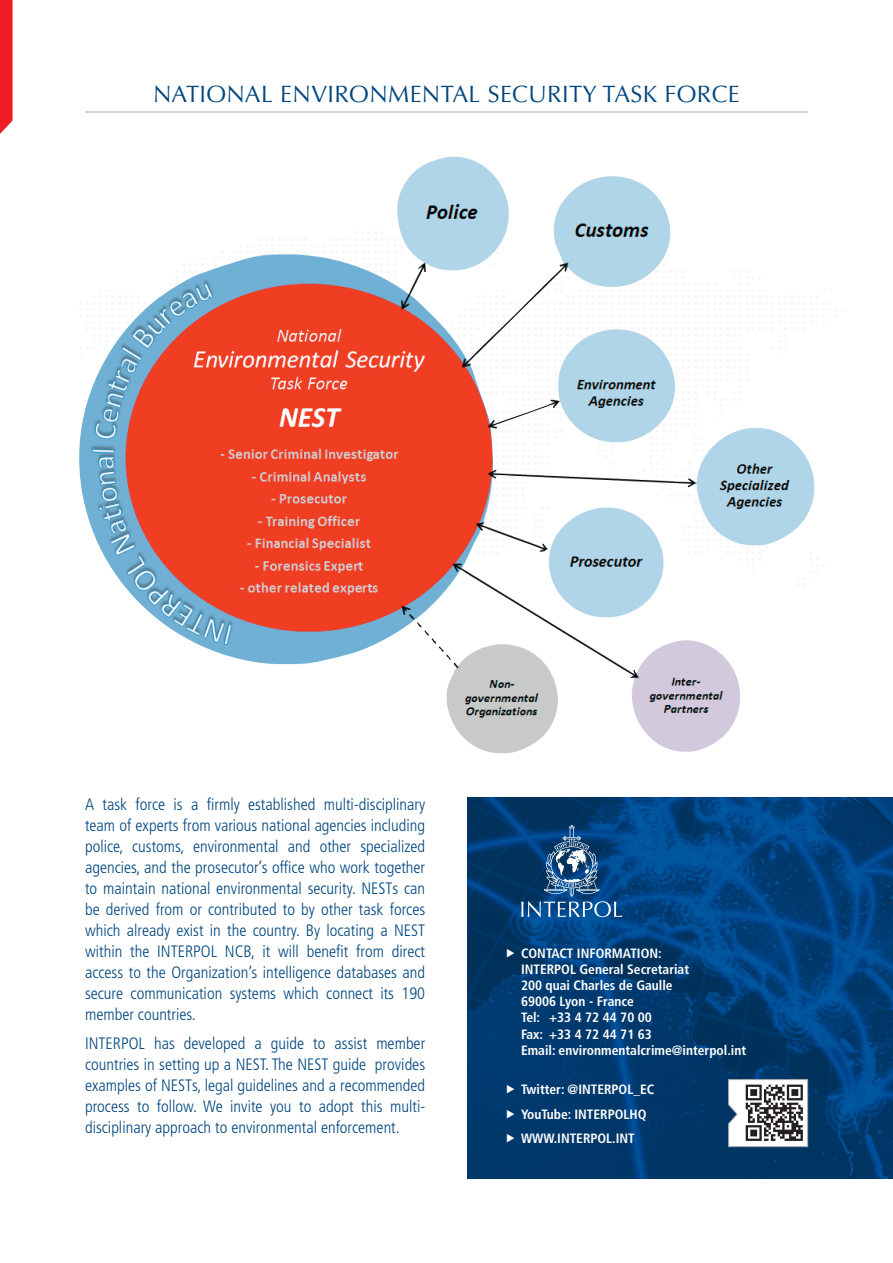
<style>
.page{position:relative;width:893px;height:1263px;background:#fff}
.page>*{position:absolute;margin:0;border:0;box-sizing:border-box;transform-origin:0 0}
.t1{font:23.7px "Optima LT Std";letter-spacing:.015em;color:#00467e}
.t2{font:300 condensed 16.5px/21px "Frutiger LT Std";color:#00467e;text-align:justify}
.t3{font:700 condensed 13.5px/16.2px "Frutiger LT Std";color:#fff}
</style>
<div class="page">
<hr style="left:85px;top:112px;width:723px;height:1px;background:#a8a9ad">
<svg style="left:0;top:0;width:13px;height:134px"></svg>
<img style="left:468px;top:797px;width:425px;height:382px">
<svg style="left:728px;top:1079px;width:80px;height:68px"></svg>
<img style="left:743px;top:1081px;width:63px;height:64px">
<svg style="left:521px;top:825px;width:101px;height:92px"></svg>
<img style="left:79px;top:157px;width:736px;height:595px">
<svg style="left:507px;top:948px;width:7px;height:9px"></svg>
<svg style="left:507px;top:1133px;width:7px;height:9px"></svg>
<svg style="left:507px;top:1109px;width:7px;height:9px"></svg>
<svg style="left:507px;top:1085px;width:7px;height:9px"></svg>
<h1 class="t1" style="left:153px;top:81px;width:588px">NATIONAL ENVIRONMENTAL SECURITY TASK FORCE</h1>
<p class="t2" style="left:85px;top:794px;width:342px">A task force is a firmly established multi-disciplinary team of experts from various national agencies including police, customs, environmental and other specialized agencies, and the prosecutor’s office who work together to maintain national environmental security. NESTs can be derived from or contributed to by other task forces which already exist in the country. By locating a NEST within the INTERPOL NCB, it will benefit from direct access to the Organization’s intelligence databases and secure communication systems which connect its 190 member countries.</p>
<p class="t2" style="left:85px;top:1033px;width:342px">INTERPOL has developed a guide to assist member countries in setting up a NEST. The NEST guide provides examples of NESTs, legal guidelines and a recommended process to follow. We invite you to adopt this multi&shy;disciplinary approach to environmental enforcement.</p>
<p class="t3" style="left:521px;top:945px;width:16px">Contact</p>
<p class="t3" style="left:577px;top:945px;width:28px">in formation</p>
<p class="t3" style="left:521px;top:945px;width:227px;text-indent:137px">:<br>INTERPOL General Secretariat<br>200 quai Charles de Gaulle<br>69006 Lyon - France<br>Tel: +33 4 72 44 70 00<br>Fax: +33 4 72 44 71 63<br>Email: environmentalcrime@interpol.int</p>
<p class="t3" style="left:521px;top:1082px;width:135px">Twitter: @INTERPOL_EC</p>
<p class="t3" style="left:521px;top:1106px;width:127px">YouTube: INTERPOLHQ</p>
<p class="t3" style="left:521px;top:1130px;width:44px">www.interpol</p>
<p class="t3" style="left:612px;top:1130px;width:11px">.int</p>
</div>
